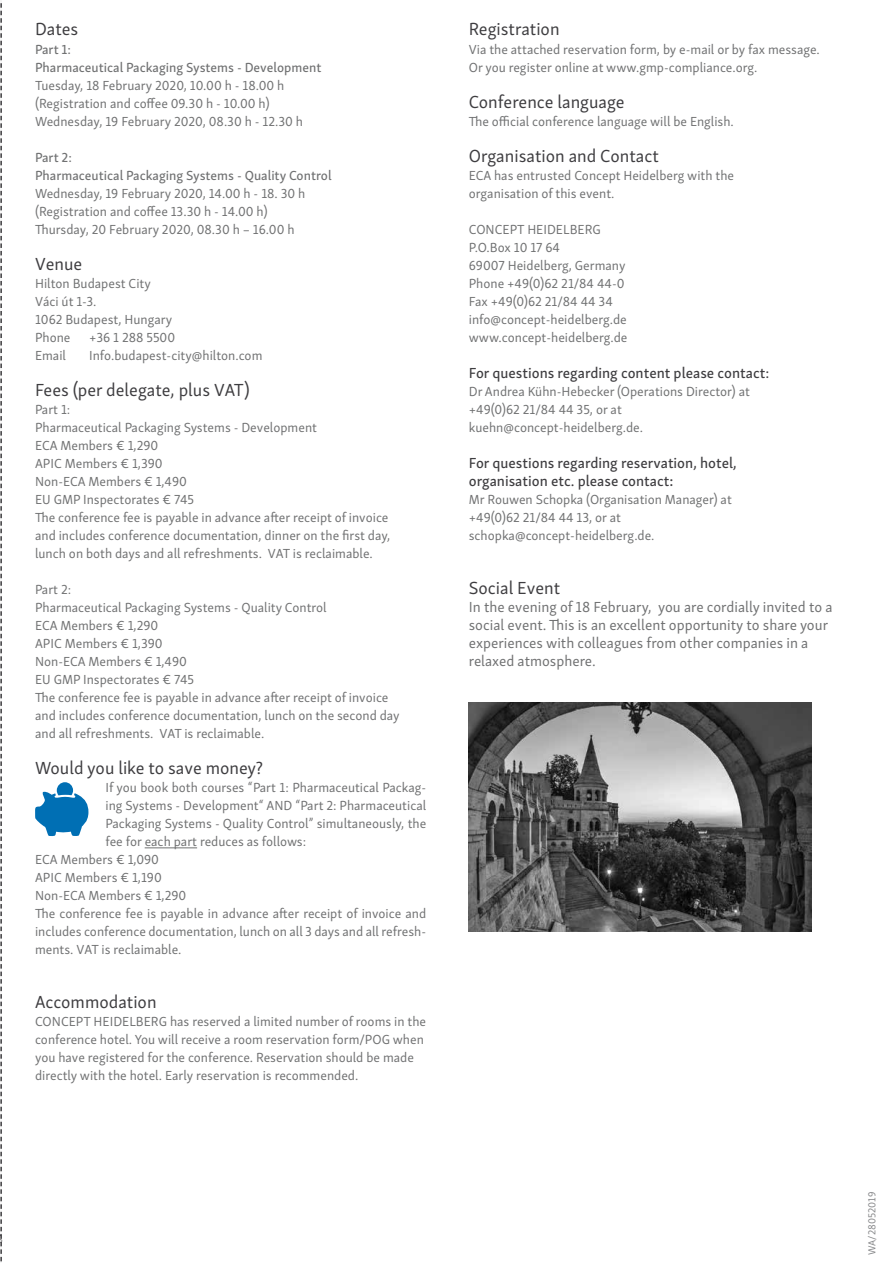
<style>
.page{position:relative;width:893px;height:1263px;background:#fff}
.page>*{position:absolute;margin:0;border:0;box-sizing:border-box;transform-origin:0 0}
.t1{font:18px "Skolar Sans Latn";color:#3e3d40}
.t2{font:15px/18px "Skolar Sans Latn";color:#707172}
.t3{font:15px/18px "Skolar Sans Latn Me";color:#3e3d40}
.t4{font:13.5px/18px "Skolar Sans Latn";color:#707172}
.t5{font:13.5px/18px "Skolar Sans Latn Me";color:#707172}
.t6{font:10.5px "Skolar Sans Latn";color:#87888a}
.s1{font-family:"Skolar Sans Latn";font-weight:600}
</style>
<div class="page">
<hr style="left:0;top:0;width:1px;height:1263px;background:#f6f6f6">
<svg style="left:0;top:3px;width:2px;height:1259px"></svg>
<hr style="left:145px;top:848px;width:52px;height:1px;background:#707172">
<svg style="left:35px;top:782px;width:53px;height:54px"></svg>
<img style="left:469px;top:702px;width:343px;height:229px">
<h1 class="t1" style="left:35px;top:15px;width:45px">Dates</h1>
<p class="t5" style="left:35px;top:39px;width:288px">Part 1:<br>Pharmaceutical Packaging Systems - Development</p>
<p class="t4" style="left:35px;top:75px;width:269px">Tuesday, 18 February 2020, 10.00 h - 18.00 h (Registration and coffee 09.30 h - 10.00 h)<br>Wednesday, 19 February 2020, 08.30 h - 12.30 h</p>
<p class="t5" style="left:35px;top:147px;width:298px">Part 2:<br>Pharmaceutical Packaging Systems - Quality Control</p>
<p class="t4" style="left:35px;top:183px;width:272px">Wednesday, 19 February 2020, 14.00 h - 18. 30 h (Registration and coffee 13.30 h - 14.00 h)<br>Thursday, 20 February 2020, 08.30 h – 16.00 h</p>
<h1 class="t1" style="left:35px;top:250px;width:49px">Venue</h1>
<p class="t4" style="left:35px;top:273px;width:139px">Hilton Budapest City<br>Váci út 1-3.<br>1062 Budapest, Hungary<br>Phone</p>
<p class="t4" style="left:89px;top:327px;width:88px">+36 1 288 5500</p>
<p class="t4" style="left:35px;top:345px;width:32px">Email</p>
<p class="t4" style="left:89px;top:345px;width:175px">Info.budapest-city@hilton.com</p>
<h1 class="t1" style="left:35px;top:376px;width:216px">Fees (per delegate, plus VAT)</h1>
<p class="t4" style="left:35px;top:399px;width:357px">Part 1:<br>Pharmaceutical Packaging Systems - Development<br>ECA Members € 1,290<br>APIC Members € 1,390<br>Non-ECA Members € 1,490<br>EU GMP Inspectorates € 745<br>The conference fee is payable in advance after receipt of invoice and includes conference documentation, dinner on the first day, lunch on both days and all refreshments. VAT is reclaimable.</p>
<p class="t4" style="left:35px;top:579px;width:366px">Part 2:<br>Pharmaceutical Packaging Systems - Quality Control<br>ECA Members € 1,290<br>APIC Members € 1,390<br>Non-ECA Members € 1,490<br>EU GMP Inspectorates € 745<br>The conference fee is payable in advance after receipt of invoice and includes conference documentation, lunch on the second day and all refreshments. VAT is reclaimable.</p>
<h1 class="t1" style="left:35px;top:754px;width:229px">Would you like to save money?</h1>
<p class="t4" style="left:105px;top:777px;width:322px">If you book both courses “Part 1: Pharmaceutical Packag-</p>
<p class="t4" style="left:105px;top:795px;width:322px">ing Systems - Development“ AND “Part 2: Pharmaceutical</p>
<p class="t4" style="left:105px;top:813px;width:322px">Packaging Systems - Quality Control” simultaneously, the</p>
<p class="t4" style="left:105px;top:831px;width:202px">fee for each part reduces as follows:</p>
<p class="t4" style="left:35px;top:849px;width:125px">ECA Members € 1,090</p>
<p class="t4" style="left:35px;top:867px;width:128px">APIC Members € 1,190</p>
<p class="t4" style="left:35px;top:885px;width:153px">Non-ECA Members € 1,290</p>
<p class="t4" style="left:35px;top:903px;width:393px">The conference fee is payable in advance after receipt of invoice and</p>
<p class="t4" style="left:35px;top:921px;width:393px">includes conference documentation, lunch on all 3 days and all refresh-</p>
<p class="t4" style="left:35px;top:939px;width:148px">ments. VAT is reclaimable.</p>
<h1 class="t1" style="left:35px;top:988px;width:123px">Accommodation</h1>
<p class="t4" style="left:35px;top:1011px;width:393px">CONCEPT HEIDELBERG has reserved a limited number of rooms in the conference hotel. You will receive a room reservation form/POG when you have registered for the conference. Reservation should be made directly with the hotel. Early reservation is recommended.</p>
<h1 class="t1" style="left:469px;top:15px;width:92px">Registration</h1>
<p class="t4" style="left:469px;top:39px;width:353px">Via the attached reservation form, by e-mail or by fax message.<br>Or you register online at www.gmp-compliance.org.</p>
<h1 class="t1" style="left:469px;top:88px;width:157px">Conference language</h1>
<p class="t4" style="left:469px;top:111px;width:267px">The official conference language will be English.</p>
<h1 class="t1" style="left:469px;top:142px;width:192px">Organisation and Contact</h1>
<p class="t4" style="left:469px;top:165px;width:267px">ECA has entrusted Concept Heidelberg with the organisation of this event.</p>
<p class="t4" style="left:469px;top:219px;width:160px">CONCEPT HEIDELBERG<br>P.O.Box 10 17 64<br>69007 Heidelberg, Germany<br>Phone +49(0)62 21/84 44-0<br>Fax +49(0)62 21/84 44 34 info@concept-heidelberg.de www.concept-heidelberg.de</p>
<p class="t3" style="left:469px;top:363px;width:302px">For questions regarding content please contact:</p>
<p class="t4" style="left:469px;top:381px;width:283px">Dr Andrea Kühn-Hebecker (Operations Director) at +49(0)62 21/84 44 35, or at kuehn@concept-heidelberg.de.</p>
<p class="t3" style="left:469px;top:453px;width:269px">For questions regarding reservation, hotel, organisation etc. please contact<span class="s1">:</span></p>
<p class="t4" style="left:469px;top:489px;width:265px">Mr Rouwen Schopka (Organisation Manager) at +49(0)62 21/84 44 13, or at schopka@concept-heidelberg.de.</p>
<h1 class="t1" style="left:469px;top:574px;width:93px">Social Event</h1>
<p class="t2" style="left:469px;top:597px;width:365px">In the evening of 18 February, you are cordially invited to a social event. This is an excellent opportunity to share your experiences with colleagues from other companies in a relaxed atmosphere.</p>
<p class="t6" style="left:864px;top:1255px;width:65px;rotate:-90deg">WA/28052019</p>
</div>
